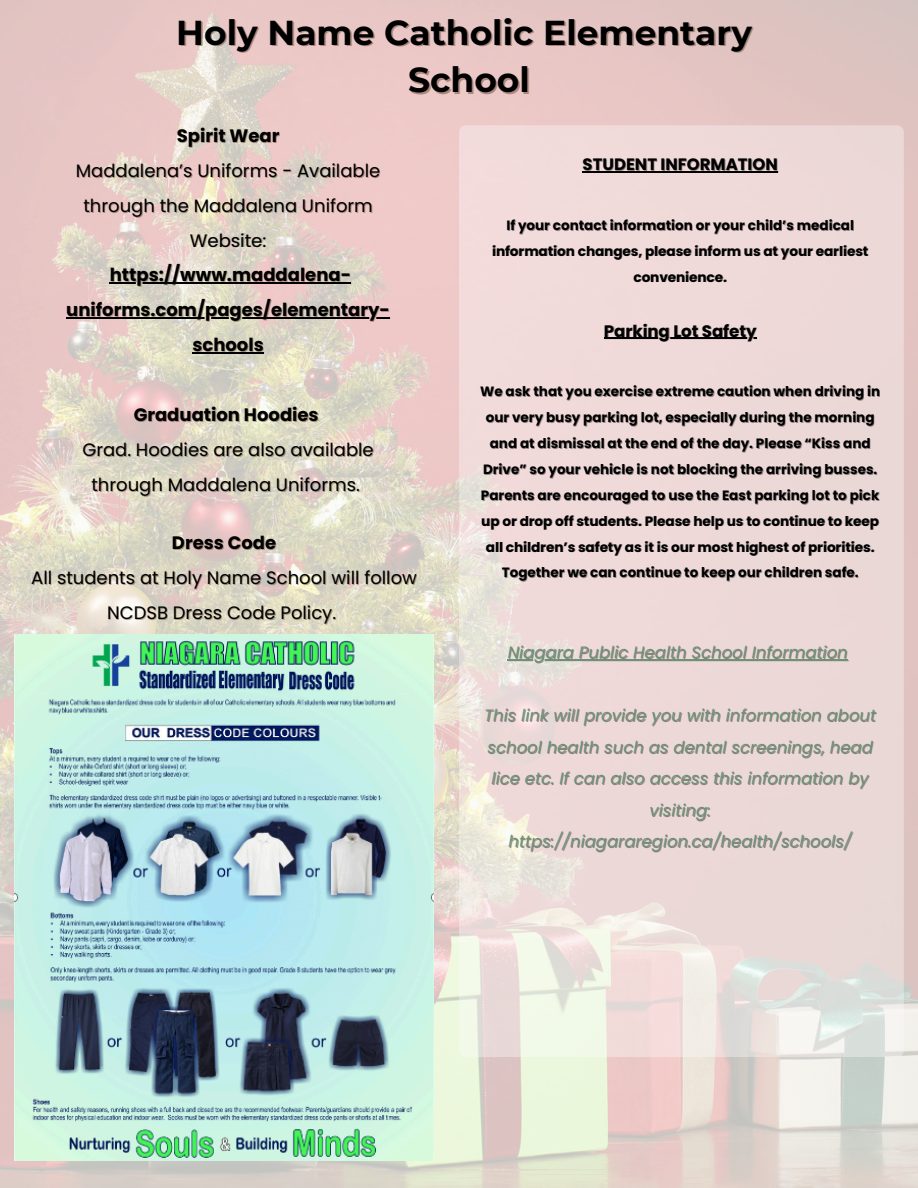
<style>
.page{position:relative;width:918px;height:1188px;background:#fff}
.page>*{position:absolute;margin:0;border:0;box-sizing:border-box;transform-origin:0 0}
.t1{font:700 34.5px "Montserrat";color:#000}
.t2{font:18px/34.8px "Poppins";color:#000;text-align:center}
.t3{font:700 18px "Poppins";color:#000}
.t4{font:italic 16.5px/31.5px "Poppins";color:#6e9277;text-align:center}
.t5{font:700 16.5px "Poppins";color:#000}
.t6{font:700 13.5px/25.8px "Poppins";color:#000;text-align:center}
</style>
<div class="page">
<img style="left:0;top:0;width:918px;height:1188px">
<svg style="left:459px;top:125px;width:445px;height:932px;background:#ecdbd9"></svg>
<img style="left:15px;top:635px;width:418px;height:525px">
<hr style="left:110px;top:283px;width:241px;height:1px;background:#000">
<hr style="left:66px;top:317px;width:324px;height:2px;background:#000">
<hr style="left:192px;top:352px;width:72px;height:1px;background:#000">
<hr style="left:583px;top:171px;width:195px;height:1px;background:#000">
<hr style="left:604px;top:338px;width:152px;height:1px;background:#000">
<hr style="left:508px;top:660px;width:340px;height:1px;background:#6e9277">
<p class="t1" style="left:176px;top:12px;width:577px">Holy Name Catholic Elementary</p>
<h4 class="t1" style="left:408px;top:59px;width:123px">School</h4>
<h4 class="t3" style="left:177px;top:123px;width:104px">Spirit Wear</h4>
<h4 class="t2" style="left:76px;top:153px;width:306px">Maddalena’s Uniforms - Available</h4>
<h2 class="t2" style="left:83px;top:188px;width:291px">through the Maddalena Uniform</h2>
<p class="t2" style="left:190px;top:223px;width:78px">Website:</p>
<p class="t3" style="left:110px;top:263px;width:243px">https://www.maddalena-</p>
<h4 class="t3" style="left:66px;top:297px;width:325px">uniforms.com/pages/elementary-</h4>
<h4 class="t3" style="left:192px;top:332px;width:73px">schools</h4>
<p class="t5" style="left:583px;top:153px;width:197px">STUDENT INFORMATION</p>
<p class="t6" style="left:492px;top:212px;width:378px">If your contact information or your child’s medical information changes, please inform us at your earliest convenience.</p>
<p class="t5" style="left:604px;top:319px;width:154px">Parking Lot Safety</p>
<p class="t3" style="left:134px;top:402px;width:187px">Graduation Hoodies</p>
<p class="t2" style="left:82px;top:432px;width:293px">Grad. Hoodies are also available through Maddalena Uniforms.</p>
<h2 class="t3" style="left:172px;top:530px;width:106px">Dress Code</h2>
<h2 class="t2" style="left:31px;top:561px;width:387px">All students at Holy Name School will follow<br>NCDSB Dress Code Policy.</h2>
<p class="t6" style="left:480px;top:379px;width:402px">We ask that you exercise extreme caution when driving in our very busy parking lot, especially during the morning and at dismissal at the end of the day. Please “Kiss and Drive” so your vehicle is not blocking the arriving busses.<br>Parents are encouraged to use the East parking lot to pick up or drop off students. Please help us to continue to keep all children’s safety as it is our most highest of priorities.<br>Together we can continue to keep our children safe.</p>
<p class="t4" style="left:508px;top:637px;width:342px">Niagara Public Health School Information</p>
<p class="t4" style="left:484px;top:700px;width:393px">This link will provide you with information about school health such as dental screenings, head lice etc. If can also access this information by visiting: https://niagararegion.ca/health/schools/</p>
</div>
